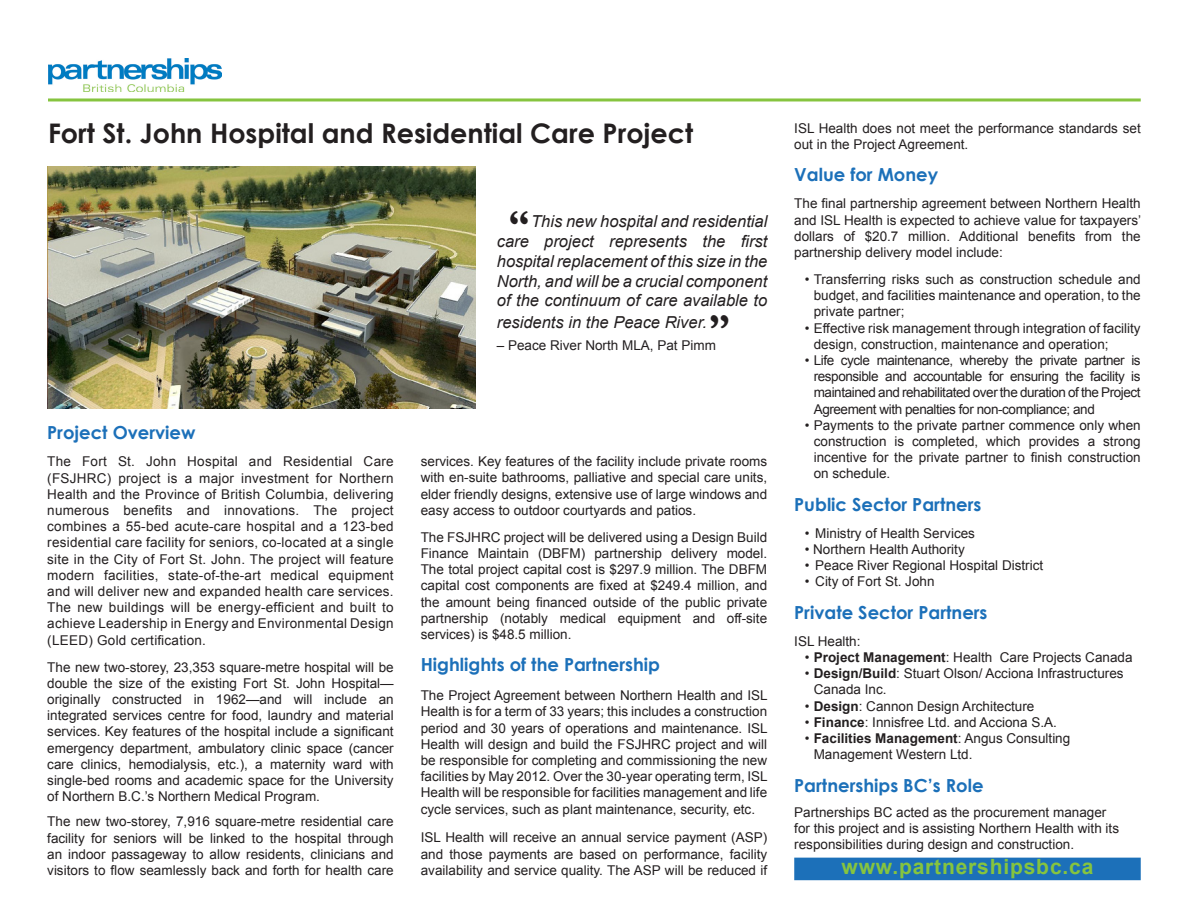
<style>
.page{position:relative;width:1188px;height:918px;background:#fff}
.page>*{position:absolute;margin:0;border:0;box-sizing:border-box;transform-origin:0 0}
.t1{font:700 42px "Garamond";color:#231f20}
.t2{font:700 27px "Century Gothic";color:#231f20}
.t3{font:700 21px "Arial";letter-spacing:.04em;color:#86c43f}
.t4{font:700 18px "Century Gothic";color:#1c70b9}
.t5{font:italic 16.5px/19.8px "Arial";color:#231f20;text-align:justify}
.t6{font:13.5px/16.2px "Arial";color:#231f20;text-align:justify}
.s1{font-weight:700}
</style>
<div class="page">
<img style="left:48px;top:58px;width:173px;height:33px">
<hr style="left:48px;top:98px;width:1093px;height:3px;background:#86c43f">
<div style="left:795px;top:858px;width:345px;height:21px;background:#1c70b9"></div>
<div style="left:794px;top:858px;width:347px;height:22px;border:2px solid #1c70b9"></div>
<img style="left:47px;top:166px;width:429px;height:243px">
<p class="t2" style="left:48px;top:113px;width:647px">Fort St. John Hospital and Residential Care Project</p>
<p class="t1" style="left:508px;top:196px;width:22px">“</p>
<p class="t5" style="left:497px;top:212px;width:272px;text-indent:34px">This new hospital and residential care project represents the first hospital replacement of this size in the North, and will be a crucial component of the continuum of care available to</p>
<p class="t5" style="left:497px;top:313px;width:212px">residents in the Peace River.</p>
<p class="t6" style="left:497px;top:338px;width:221px">– Peace River North MLA, Pat Pimm</p>
<p class="t1" style="left:709px;top:301px;width:22px">”</p>
<p class="t4" style="left:47px;top:419px;width:150px">Project Overview</p>
<p class="t6" style="left:47px;top:454px;width:348px">The Fort St. John Hospital and Residential Care (FSJHRC) project is a major investment for Northern Health and the Province of British Columbia, delivering numerous benefits and innovations. The project combines a 55-bed acute-care hospital and a 123-bed residential care facility for seniors, co-located at a single site in the City of Fort St. John. The project will feature modern facilities, state-of-the-art medical equipment and will deliver new and expanded health care services.<br>The new buildings will be energy-efficient and built to achieve Leadership in Energy and Environmental Design (LEED) Gold certification.</p>
<p class="t6" style="left:47px;top:659px;width:348px">The new two-storey, 23,353 square-metre hospital will be double the size of the existing Fort St. John Hospital— originally constructed in 1962—and will include an integrated services centre for food, laundry and material services. Key features of the hospital include a significant emergency department, ambulatory clinic space (cancer care clinics, hemodialysis, etc.), a maternity ward with single-bed rooms and academic space for the University of Northern B.C.’s Northern Medical Program.</p>
<p class="t6" style="left:47px;top:814px;width:348px">The new two-storey, 7,916 square-metre residential care facility for seniors will be linked to the hospital through an indoor passageway to allow residents, clinicians and visitors to flow seamlessly back and forth for health care</p>
<p class="t6" style="left:421px;top:454px;width:348px">services. Key features of the facility include private rooms with en-suite bathrooms, palliative and special care units, elder friendly designs, extensive use of large windows and easy access to outdoor courtyards and patios.</p>
<p class="t6" style="left:421px;top:529px;width:348px">The FSJHRC project will be delivered using a Design Build Finance Maintain (DBFM) partnership delivery model.<br>The total project capital cost is $297.9 million. The DBFM capital cost components are fixed at $249.4 million, and the amount being financed outside of the public private partnership (notably medical equipment and off-site services) is $48.5 million.</p>
<p class="t4" style="left:421px;top:651px;width:241px">Highlights of the Partnership</p>
<p class="t6" style="left:421px;top:688px;width:348px">The Project Agreement between Northern Health and ISL Health is for a term of 33 years; this includes a construction period and 30 years of operations and maintenance. ISL Health will design and build the FSJHRC project and will be responsible for completing and commissioning the new facilities by May 2012. Over the 30-year operating term, ISL Health will be responsible for facilities management and life cycle services, such as plant maintenance, security, etc.</p>
<p class="t6" style="left:421px;top:830px;width:348px">ISL Health will receive an annual service payment (ASP) and those payments are based on performance, facility availability and service quality. The ASP will be reduced if</p>
<p class="t6" style="left:794px;top:120px;width:348px">ISL Health does not meet the performance standards set out in the Project Agreement.</p>
<p class="t4" style="left:794px;top:161px;width:145px">Value for Money</p>
<p class="t6" style="left:794px;top:196px;width:348px">The final partnership agreement between Northern Health and ISL Health is expected to achieve value for taxpayers’ dollars of $20.7 million. Additional benefits from the partnership delivery model include:</p>
<p class="t6" style="left:814px;top:271px;width:328px;text-indent:-9px">• Transferring risks such as construction schedule and budget, and facilities maintenance and operation, to the private partner;</p>
<p class="t6" style="left:814px;top:320px;width:328px;text-indent:-9px">• Effective risk management through integration of facility design, construction, maintenance and operation;</p>
<p class="t6" style="left:814px;top:352px;width:328px;text-indent:-9px">• Life cycle maintenance, whereby the private partner is responsible and accountable for ensuring the facility is maintained and rehabilitated over the duration of the Project Agreement with penalties for non-compliance; and</p>
<p class="t6" style="left:814px;top:417px;width:328px;text-indent:-9px">• Payments to the private partner commence only when construction is completed, which provides a strong incentive for the private partner to finish construction on schedule.</p>
<p class="t4" style="left:794px;top:491px;width:189px">Public Sector Partners</p>
<p class="t6" style="left:805px;top:525px;width:172px">• Ministry of Health Services</p>
<p class="t6" style="left:805px;top:541px;width:162px">• Northern Health Authority</p>
<p class="t6" style="left:805px;top:558px;width:240px">• Peace River Regional Hospital District</p>
<p class="t6" style="left:805px;top:574px;width:131px">• City of Fort St. John</p>
<p class="t4" style="left:794px;top:599px;width:195px">Private Sector Partners</p>
<p class="t6" style="left:794px;top:633px;width:68px">ISL Health:</p>
<p class="t6" style="left:805px;top:649px;width:329px">• <span class="s1">Project Management</span>: Health Care Projects Canada</p>
<p class="t6" style="left:814px;top:666px;width:311px;text-indent:-9px">• <span class="s1">Design/Build</span>: Stuart Olson/ Acciona Infrastructures<br>Canada Inc.</p>
<p class="t6" style="left:805px;top:698px;width:231px">• <span class="s1">Design</span>: Cannon Design Architecture</p>
<p class="t6" style="left:805px;top:714px;width:254px">• <span class="s1">Finance</span>: Innisfree Ltd. and Acciona S.A.</p>
<p class="t6" style="left:814px;top:730px;width:258px;text-indent:-9px">• <span class="s1">Facilities Management</span>: Angus Consulting<br>Management Western Ltd.</p>
<p class="t4" style="left:794px;top:771px;width:191px">Partnerships BC’s Role</p>
<p class="t6" style="left:794px;top:804px;width:326px;text-align:left">Partnerships BC acted as the procurement manager for this project and is assisting Northern Health with its responsibilities during design and construction.</p>
<p class="t3" style="left:842px;top:853px;width:253px">www.partnershipsbc.ca</p>
</div>
